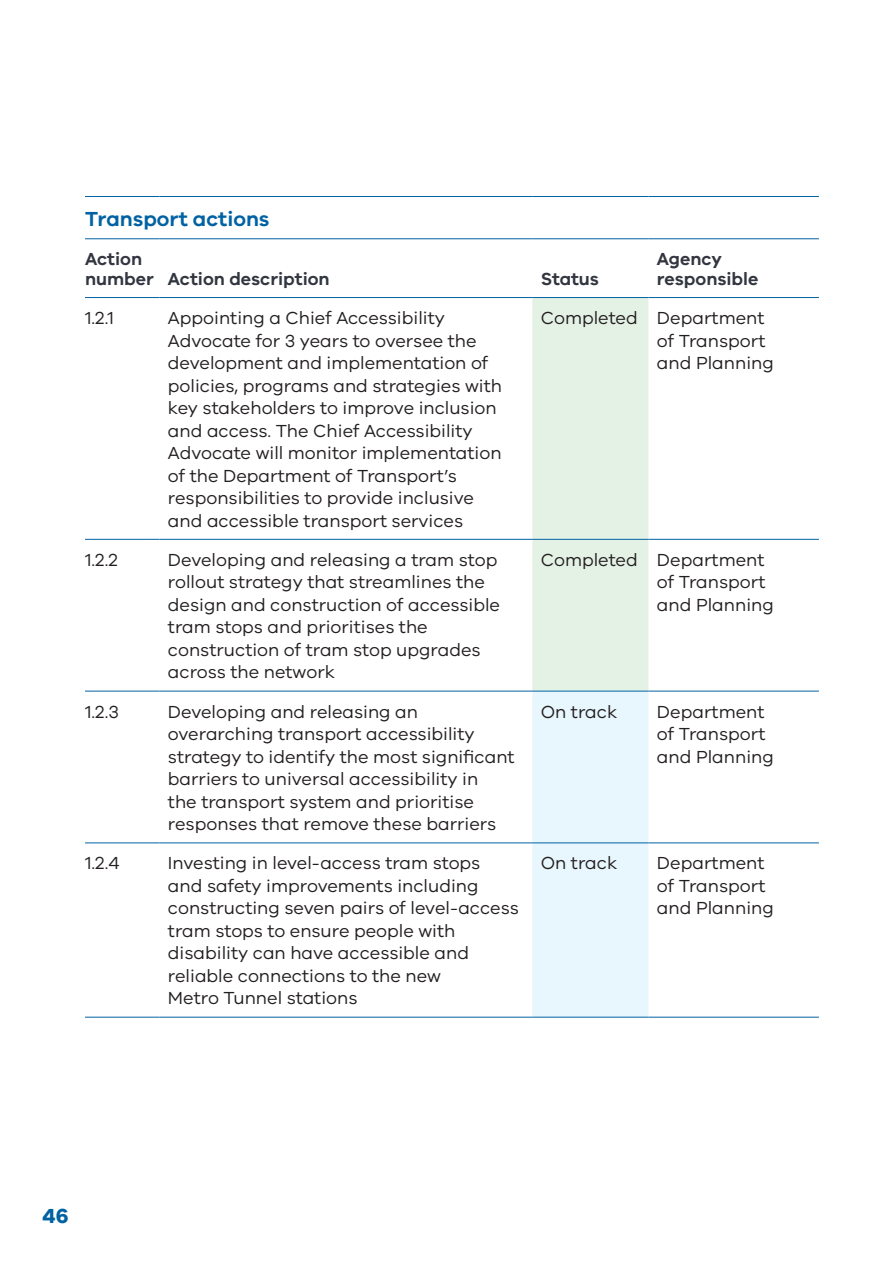
<style>
.page{position:relative;width:893px;height:1263px;background:#fff}
.page>*{position:absolute;margin:0;border:0;box-sizing:border-box;transform-origin:0 0}
.Head_3_action{font:600 21px "VIC";color:#0062a3}
.t1{font:700 21px "VIC";color:#0062a3}
.Body_Copy_12pt{font:18px/22.5px "VIC";color:#231f20}
.Heading_4_Text{font:600 18px/19.5px "VIC";color:#323640}
</style>
<div class="page">
<div style="left:532px;top:298px;width:116px;height:393px;background:#e4f2e5"></div>
<div style="left:532px;top:692px;width:116px;height:325px;background:#e8f6fd"></div>
<hr style="left:85px;top:196px;width:74px;height:1px;background:#0062a3">
<hr style="left:159px;top:196px;width:373px;height:1px;background:#0062a3">
<hr style="left:532px;top:196px;width:116px;height:1px;background:#0062a3">
<hr style="left:648px;top:196px;width:171px;height:1px;background:#0062a3">
<hr style="left:85px;top:238px;width:74px;height:1px;background:#0062a3">
<hr style="left:159px;top:238px;width:373px;height:1px;background:#0062a3">
<hr style="left:532px;top:238px;width:116px;height:1px;background:#0062a3">
<hr style="left:648px;top:238px;width:171px;height:1px;background:#0062a3">
<hr style="left:85px;top:297px;width:74px;height:1px;background:#0062a3">
<hr style="left:159px;top:297px;width:373px;height:1px;background:#0062a3">
<hr style="left:532px;top:297px;width:116px;height:1px;background:#0062a3">
<hr style="left:648px;top:297px;width:171px;height:1px;background:#0062a3">
<hr style="left:85px;top:1017px;width:74px;height:1px;background:#0062a3">
<hr style="left:159px;top:1017px;width:373px;height:1px;background:#0062a3">
<hr style="left:532px;top:1017px;width:116px;height:1px;background:#0062a3">
<hr style="left:648px;top:1017px;width:171px;height:1px;background:#0062a3">
<hr style="left:85px;top:539px;width:74px;height:1px;background:#0062a3">
<hr style="left:159px;top:539px;width:373px;height:1px;background:#0062a3">
<hr style="left:532px;top:539px;width:116px;height:1px;background:#0062a3">
<hr style="left:648px;top:539px;width:171px;height:1px;background:#0062a3">
<hr style="left:85px;top:691px;width:74px;height:1px;background:#0062a3">
<hr style="left:159px;top:691px;width:373px;height:1px;background:#0062a3">
<hr style="left:532px;top:691px;width:116px;height:1px;background:#0062a3">
<hr style="left:648px;top:691px;width:171px;height:1px;background:#0062a3">
<hr style="left:85px;top:843px;width:74px;height:1px;background:#0062a3">
<hr style="left:159px;top:843px;width:373px;height:1px;background:#0062a3">
<hr style="left:532px;top:843px;width:116px;height:1px;background:#0062a3">
<hr style="left:648px;top:843px;width:171px;height:1px;background:#0062a3">
<p class="Head_3_action" style="left:85px;top:206px;width:186px">Transport actions</p>
<h4 class="Heading_4_Text" style="left:85px;top:249px;width:70px">Action number</h4>
<h4 class="Heading_4_Text" style="left:168px;top:268px;width:163px">Action description</h4>
<h4 class="Heading_4_Text" style="left:541px;top:268px;width:60px">Status</h4>
<h4 class="Heading_4_Text" style="left:657px;top:249px;width:103px">Agency responsible</h4>
<p class="Body_Copy_12pt" style="left:85px;top:306px;width:30px">1.2.1</p>
<p class="Body_Copy_12pt" style="left:168px;top:306px;width:336px">Appointing a Chief Accessibility Advocate for 3 years to oversee the development and implementation of policies, programs and strategies with key stakeholders to improve inclusion and access. The Chief Accessibility Advocate will monitor implementation of the Department of Transport’s responsibilities to provide inclusive and accessible transport services</p>
<p class="Body_Copy_12pt" style="left:541px;top:306px;width:99px">Completed</p>
<p class="Body_Copy_12pt" style="left:657px;top:306px;width:118px">Department of Transport and Planning</p>
<p class="Body_Copy_12pt" style="left:85px;top:548px;width:34px">1.2.2</p>
<p class="Body_Copy_12pt" style="left:168px;top:548px;width:334px">Developing and releasing a tram stop rollout strategy that streamlines the design and construction of accessible tram stops and prioritises the construction of tram stop upgrades across the network</p>
<p class="Body_Copy_12pt" style="left:541px;top:548px;width:99px">Completed</p>
<p class="Body_Copy_12pt" style="left:657px;top:548px;width:118px">Department of Transport and Planning</p>
<p class="Body_Copy_12pt" style="left:85px;top:700px;width:35px">1.2.3</p>
<p class="Body_Copy_12pt" style="left:168px;top:700px;width:348px">Developing and releasing an overarching transport accessibility strategy to identify the most significant barriers to universal accessibility in<br>the transport system and prioritise responses that remove these barriers</p>
<p class="Body_Copy_12pt" style="left:541px;top:700px;width:78px">On track</p>
<p class="Body_Copy_12pt" style="left:657px;top:700px;width:118px">Department of Transport and Planning</p>
<p class="Body_Copy_12pt" style="left:85px;top:851px;width:36px">1.2.4</p>
<p class="Body_Copy_12pt" style="left:168px;top:851px;width:352px">Investing in level-access tram stops and safety improvements including constructing seven pairs of level-access tram stops to ensure people with disability can have accessible and reliable connections to the new<br>Metro Tunnel stations</p>
<p class="Body_Copy_12pt" style="left:541px;top:851px;width:78px">On track</p>
<p class="Body_Copy_12pt" style="left:657px;top:851px;width:118px">Department of Transport and Planning</p>
<p class="t1" style="left:43px;top:1202px;width:27px">46</p>
</div>
